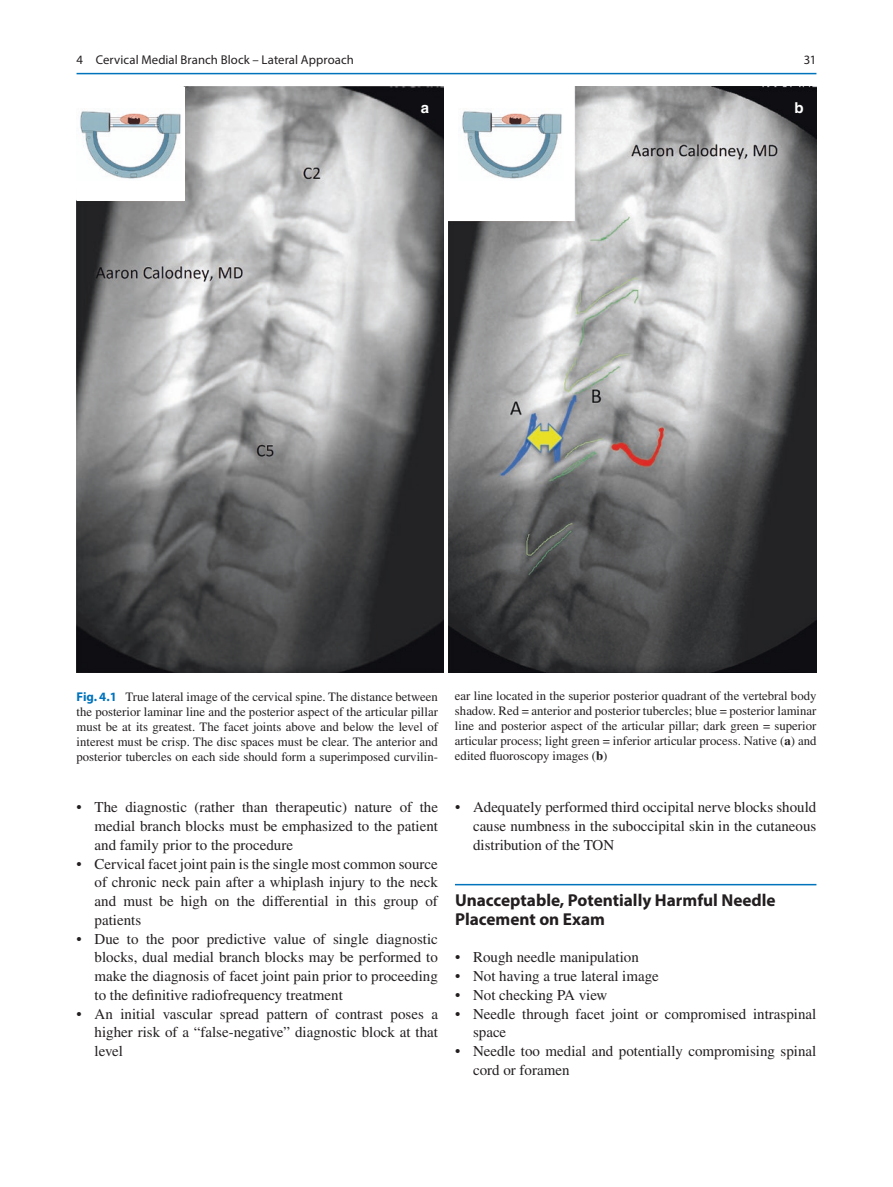
<style>
.page{position:relative;width:893px;height:1187px;background:#fff}
.page>*{position:absolute;margin:0;border:0;box-sizing:border-box;transform-origin:0 0}
.t1{font:700 17.25px/18.8px "Myriad Pro";color:#231f20}
.t2{font:15px/18.8px "Times LT Std";color:#231f20;text-align:justify}
.t3{font:700 15px "Helvetica";color:#fff}
.t4{font:12.75px/15px "Times LT Std";color:#231f20;text-align:justify}
.t5{font:12.75px "Myriad Pro Regular 3";letter-spacing:.01em;color:#231f20}
.t6{font:12.75px "Myriad Pro";color:#231f20}
.s1{font-family:"Myriad Pro";font-weight:700;color:#0073bc}
.s2{font-weight:700}
</style>
<div class="page">
<img style="left:77px;top:87px;width:367px;height:585px">
<img style="left:448px;top:87px;width:368px;height:585px">
<div style="left:77px;top:87px;width:107px;height:113px;background:#fff"></div>
<img style="left:80px;top:111px;width:101px;height:68px">
<div style="left:448px;top:87px;width:125px;height:133px;background:#fff"></div>
<img style="left:462px;top:111px;width:100px;height:68px">
<hr style="left:455px;top:883px;width:361px;height:2px;background:#0073bc">
<hr style="left:77px;top:73px;width:739px;height:1px;background:#0073bc">
<p class="t5" style="left:77px;top:52px;width:279px">4 Cervical Medial Branch Block – Lateral Approach</p>
<p class="t6" style="left:804px;top:52px;width:14px">31</p>
<p class="t3" style="left:421px;top:99px;width:10px">a</p>
<p class="t3" style="left:794px;top:99px;width:11px">b</p>
<p class="t4" style="left:77px;top:689px;width:363px"><span class="s1">Fig. 4.1</span> True lateral image of the cervical spine. The distance between the posterior laminar line and the posterior aspect of the articular pillar must be at its greatest. The facet joints above and below the level of interest must be crisp. The disc spaces must be clear. The anterior and posterior tubercles on each side should form a superimposed curvilin-</p>
<p class="t4" style="left:455px;top:688px;width:363px">ear line located in the superior posterior quadrant of the vertebral body shadow. Red = anterior and posterior tubercles; blue = posterior laminar line and posterior aspect of the articular pillar; dark green = superior articular process; light green = inferior articular process. Native (<span class="s2">a</span>) and edited fluoroscopy images (<span class="s2">b</span>)</p>
<p class="t2" style="left:95px;top:797px;width:345px;text-indent:-18px">• The diagnostic (rather than therapeutic) nature of the medial branch blocks must be emphasized to the patient and family prior to the procedure</p>
<p class="t2" style="left:95px;top:854px;width:345px;text-indent:-18px">• Cervical facet joint pain is the single most common source of chronic neck pain after a whiplash injury to the neck and must be high on the differential in this group of patients</p>
<p class="t2" style="left:95px;top:929px;width:345px;text-indent:-18px">• Due to the poor predictive value of single diagnostic blocks, dual medial branch blocks may be performed to make the diagnosis of facet joint pain prior to proceeding to the definitive radiofrequency treatment</p>
<p class="t2" style="left:95px;top:1004px;width:345px;text-indent:-18px">• An initial vascular spread pattern of contrast poses a higher risk of a “false-negative” diagnostic block at that level</p>
<p class="t2" style="left:473px;top:797px;width:345px;text-indent:-18px">• Adequately performed third occipital nerve blocks should cause numbness in the suboccipital skin in the cutaneous distribution of the TON</p>
<p class="t1" style="left:455px;top:890px;width:322px">Unacceptable, Potentially Harmful Needle<br>Placement on Exam</p>
<p class="t2" style="left:455px;top:947px;width:185px">• Rough needle manipulation</p>
<p class="t2" style="left:455px;top:966px;width:205px">• Not having a true lateral image</p>
<p class="t2" style="left:455px;top:985px;width:154px">• Not checking PA view</p>
<p class="t2" style="left:473px;top:1004px;width:345px;text-indent:-18px">• Needle through facet joint or compromised intraspinal space</p>
<p class="t2" style="left:473px;top:1041px;width:345px;text-indent:-18px">• Needle too medial and potentially compromising spinal cord or foramen</p>
</div>
